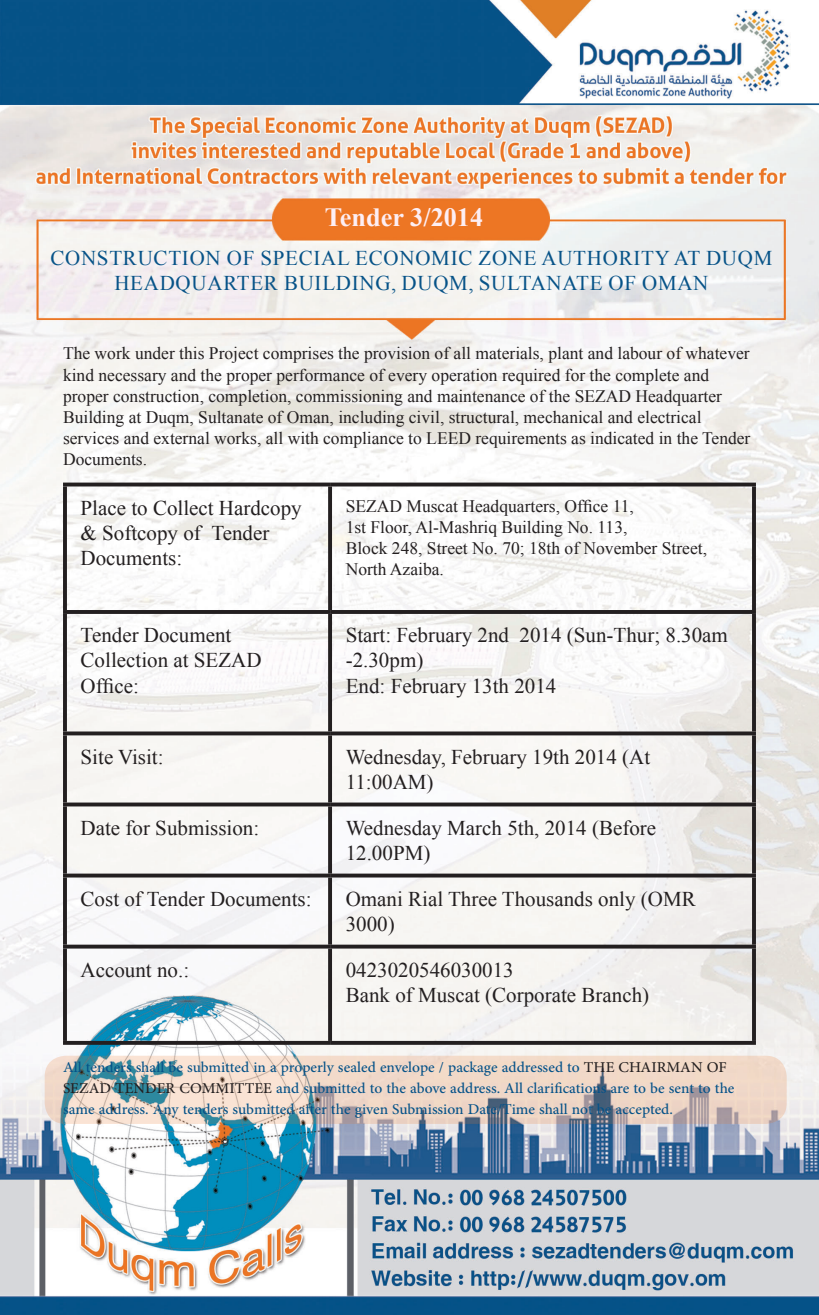
<style>
.page{position:relative;width:819px;height:1315px;background:#fff}
.page>*{position:absolute;margin:0;border:0;box-sizing:border-box;transform-origin:0 0}
.t1{font:700 26.25px "Times New Roman";color:#fdeef4}
.t2{font:21px/25.2px "Times New Roman";color:#231f20}
.t3{font:21px/21px "Adobe Arabic";color:#055288}
.t4{font:21px "Times New Roman";letter-spacing:.035em;color:#075388}
.t5{font:17.5px/21px "Times New Roman";color:#231f20}
.s1{color:#231f20}
</style>
<div class="page">
<img style="left:0;top:0;width:819px;height:1315px">
<svg style="left:330px;top:482px;width:426px;height:4px;background:#413e3e"></svg>
<hr style="left:752px;top:486px;width:4px;height:124px;background:#231f20">
<svg style="left:63px;top:482px;width:267px;height:4px"></svg>
<svg style="left:328px;top:486px;width:4px;height:124px"></svg>
<hr style="left:63px;top:486px;width:4px;height:124px;background:#231f20">
<hr style="left:330px;top:610px;width:426px;height:4px;background:#231f20">
<hr style="left:752px;top:614px;width:4px;height:117px;background:#231f20">
<hr style="left:63px;top:610px;width:267px;height:4px;background:#231f20">
<svg style="left:328px;top:614px;width:4px;height:117px"></svg>
<hr style="left:63px;top:614px;width:4px;height:117px;background:#231f20">
<svg style="left:330px;top:731px;width:426px;height:4px;background:#3c3939"></svg>
<hr style="left:752px;top:735px;width:4px;height:67px;background:#231f20">
<svg style="left:63px;top:731px;width:267px;height:4px"></svg>
<svg style="left:328px;top:735px;width:4px;height:67px"></svg>
<hr style="left:63px;top:735px;width:4px;height:67px;background:#231f20">
<svg style="left:330px;top:802px;width:426px;height:4px;background:#3f3c3c"></svg>
<hr style="left:752px;top:806px;width:4px;height:67px;background:#231f20">
<svg style="left:63px;top:802px;width:267px;height:4px"></svg>
<svg style="left:328px;top:806px;width:4px;height:67px"></svg>
<hr style="left:63px;top:806px;width:4px;height:67px;background:#231f20">
<svg style="left:330px;top:873px;width:426px;height:4px;background:#423e3f"></svg>
<hr style="left:752px;top:877px;width:4px;height:67px;background:#231f20">
<svg style="left:63px;top:873px;width:267px;height:4px"></svg>
<svg style="left:328px;top:877px;width:4px;height:67px"></svg>
<hr style="left:63px;top:877px;width:4px;height:67px;background:#231f20">
<svg style="left:330px;top:944px;width:426px;height:4px;background:#444141"></svg>
<hr style="left:752px;top:948px;width:4px;height:93px;background:#231f20">
<svg style="left:63px;top:944px;width:267px;height:4px"></svg>
<svg style="left:328px;top:948px;width:4px;height:93px"></svg>
<hr style="left:63px;top:948px;width:4px;height:93px;background:#231f20">
<hr style="left:330px;top:1041px;width:426px;height:3px;background:#231f20">
<hr style="left:63px;top:1041px;width:267px;height:3px;background:#231f20">
<svg style="left:45px;top:1055px;width:741px;height:69px;background:#dcccc1"></svg>
<p class="t1" style="left:325px;top:198px;width:160px">Tender 3/2014</p>
<p class="t4" style="left:50px;top:243px;width:723px">CONSTRUCTION OF SPECIAL ECONOMIC ZONE AUTHORITY AT DUQM</p>
<p class="t4" style="left:114px;top:268px;width:595px">HEADQUARTER BUILDING, DUQM, SULTANATE OF OMAN</p>
<p class="t5" style="left:63px;top:342px;width:689px">The work under this Project comprises the provision of all materials, plant and labour of whatever kind necessary and the proper performance of every operation required for the complete and proper construction, completion, commissioning and maintenance of the SEZAD Headquarter Building at Duqm, Sultanate of Oman, including civil, structural, mechanical and electrical services and external works, all with compliance to LEED requirements as indicated in the Tender Documents.</p>
<p class="t5" style="left:346px;top:495px;width:290px">SEZAD Muscat Headquarters, Office 11,</p>
<p class="t5" style="left:346px;top:516px;width:283px">1st Floor, Al-Mashriq Building No. 113,</p>
<p class="t5" style="left:346px;top:537px;width:363px">Block 248, Street No. 70; 18th of November Street,</p>
<p class="t5" style="left:346px;top:558px;width:100px">North Azaiba.</p>
<p class="t2" style="left:211px;top:494px;width:92px;text-indent:-131px">Place to Collect Hardcopy<br>Tender</p>
<p class="t2" style="left:81px;top:519px;width:122px">&amp; Softcopy of<br>Documents:</p>
<p class="t2" style="left:81px;top:622px;width:182px">Tender Document<br>Collection at SEZAD<br>Office:</p>
<p class="t2" style="left:346px;top:622px;width:165px">Start: February 2nd -2.30pm(</p>
<p class="t2" style="left:346px;top:672px;width:212px">End: February 13th 2014</p>
<p class="t2" style="left:519px;top:622px;width:210px">2014 (Sun-Thur; 8.30am</p>
<p class="t2" style="left:81px;top:743px;width:84px">Site Visit:</p>
<p class="t2" style="left:346px;top:743px;width:306px">Wednesday, February 19th 2014 (At<br>11:00AM(</p>
<p class="t2" style="left:81px;top:814px;width:180px">Date for Submission:</p>
<p class="t2" style="left:346px;top:814px;width:312px">Wednesday March 5th, 2014 (Before<br>12.00PM(</p>
<p class="t2" style="left:81px;top:885px;width:232px">Cost of Tender Documents:</p>
<p class="t2" style="left:346px;top:885px;width:351px">Omani Rial Three Thousands only (OMR<br>3000(</p>
<p class="t2" style="left:81px;top:956px;width:110px">Account no.:</p>
<p class="t2" style="left:346px;top:956px;width:169px">0423020546030013</p>
<p class="t2" style="left:346px;top:981px;width:305px">Bank of Muscat (Corporate Branch(</p>
<p class="t3" style="left:63px;top:1054px;width:673px">All tenders shall be submitted in a properly sealed envelope / package addressed to <span class="s1">THE CHAIRMAN OF<br>SEZAD TENDER COMMITTEE</span> and submitted to the above address. All clarifications are beto sent to the same address. Any tenders submitted after the given Submission Date/Time shall not be accepted.</p>
</div>
